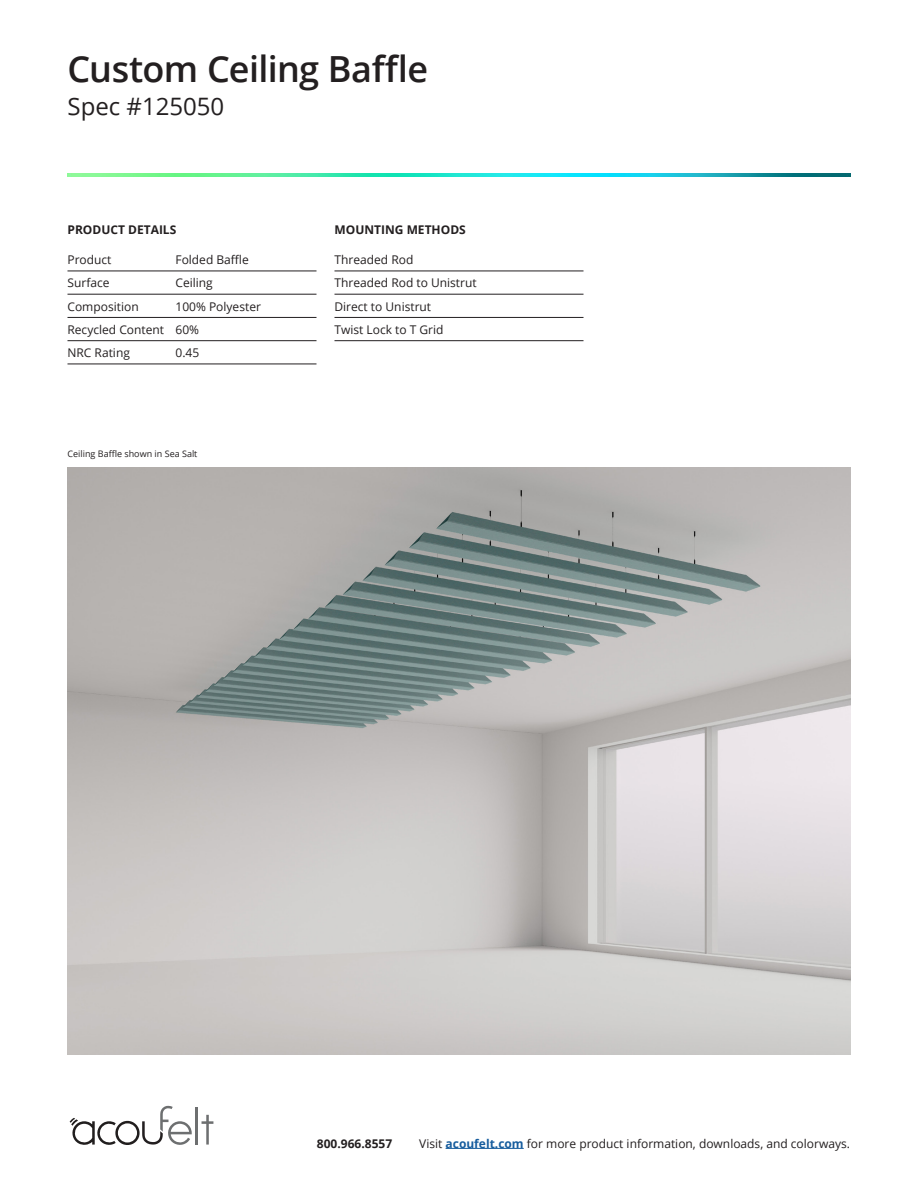
<style>
.page{position:relative;width:918px;height:1188px;background:#fff}
.page>*{position:absolute;margin:0;border:0;box-sizing:border-box;transform-origin:0 0}
.t1{font:600 36px "Open Sans";letter-spacing:-.015em;color:#231f20}
.t2{font:24px "Open Sans";color:#231f20}
.t3{font:12px "Open Sans";color:#231f20}
.t4{font:700 12px "Open Sans";color:#231f20}
.t5{font:9px "Open Sans";color:#231f20}
.s1{font-weight:700;color:#175d9e}
</style>
<div class="page">
<hr style="left:195px;top:1107px;width:3px;height:38px;background:#6d6f70">
<svg style="left:202px;top:1115px;width:11px;height:30px"></svg>
<svg style="left:70px;top:1106px;width:122px;height:39px"></svg>
<img style="left:68px;top:467px;width:782px;height:587px">
<img style="left:68px;top:174px;width:782px;height:3px">
<hr style="left:68px;top:271px;width:248px;height:1px;background:#231f20">
<hr style="left:68px;top:294px;width:248px;height:1px;background:#231f20">
<hr style="left:68px;top:317px;width:248px;height:1px;background:#231f20">
<hr style="left:68px;top:340px;width:248px;height:1px;background:#231f20">
<hr style="left:68px;top:364px;width:248px;height:1px;background:#231f20">
<hr style="left:446px;top:1148px;width:78px;height:1px;background:#175d9e">
<hr style="left:334px;top:271px;width:250px;height:1px;background:#231f20">
<hr style="left:334px;top:294px;width:250px;height:1px;background:#231f20">
<hr style="left:334px;top:317px;width:250px;height:1px;background:#231f20">
<hr style="left:334px;top:340px;width:250px;height:1px;background:#231f20">
<p class="t1" style="left:68px;top:44px;width:362px">Custom Ceiling Baffle</p>
<p class="t2" style="left:68px;top:89px;width:158px">Spec #125050</p>
<p class="t4" style="left:68px;top:221px;width:110px">PRODUCT DETAILS</p>
<p class="t3" style="left:68px;top:251px;width:46px">Product</p>
<p class="t3" style="left:176px;top:251px;width:75px">Folded Baffle</p>
<p class="t3" style="left:68px;top:275px;width:44px">Surface</p>
<p class="t3" style="left:176px;top:275px;width:39px">Ceiling</p>
<p class="t3" style="left:68px;top:298px;width:73px">Composition</p>
<p class="t3" style="left:176px;top:298px;width:87px">100% Polyester</p>
<p class="t3" style="left:68px;top:321px;width:133px">Recycled Content 60%</p>
<p class="t3" style="left:68px;top:344px;width:64px">NRC Rating</p>
<p class="t3" style="left:176px;top:344px;width:25px">0.45</p>
<p class="t5" style="left:68px;top:448px;width:131px">Ceiling Baffle shown in Sea Salt</p>
<p class="t4" style="left:334px;top:221px;width:133px">MOUNTING METHODS</p>
<p class="t3" style="left:334px;top:251px;width:80px">Threaded Rod</p>
<p class="t3" style="left:334px;top:275px;width:144px">Threaded Rod to Unistrut</p>
<p class="t3" style="left:334px;top:298px;width:98px">Direct to Unistrut</p>
<p class="t3" style="left:334px;top:321px;width:111px">Twist Lock to T Grid</p>
<p class="t4" style="left:317px;top:1135px;width:77px">800.966.8557</p>
<p class="t3" style="left:419px;top:1135px;width:432px">Visit <span class="s1">acoufelt.com</span> for more product information, downloads, and colorways.</p>
</div>
